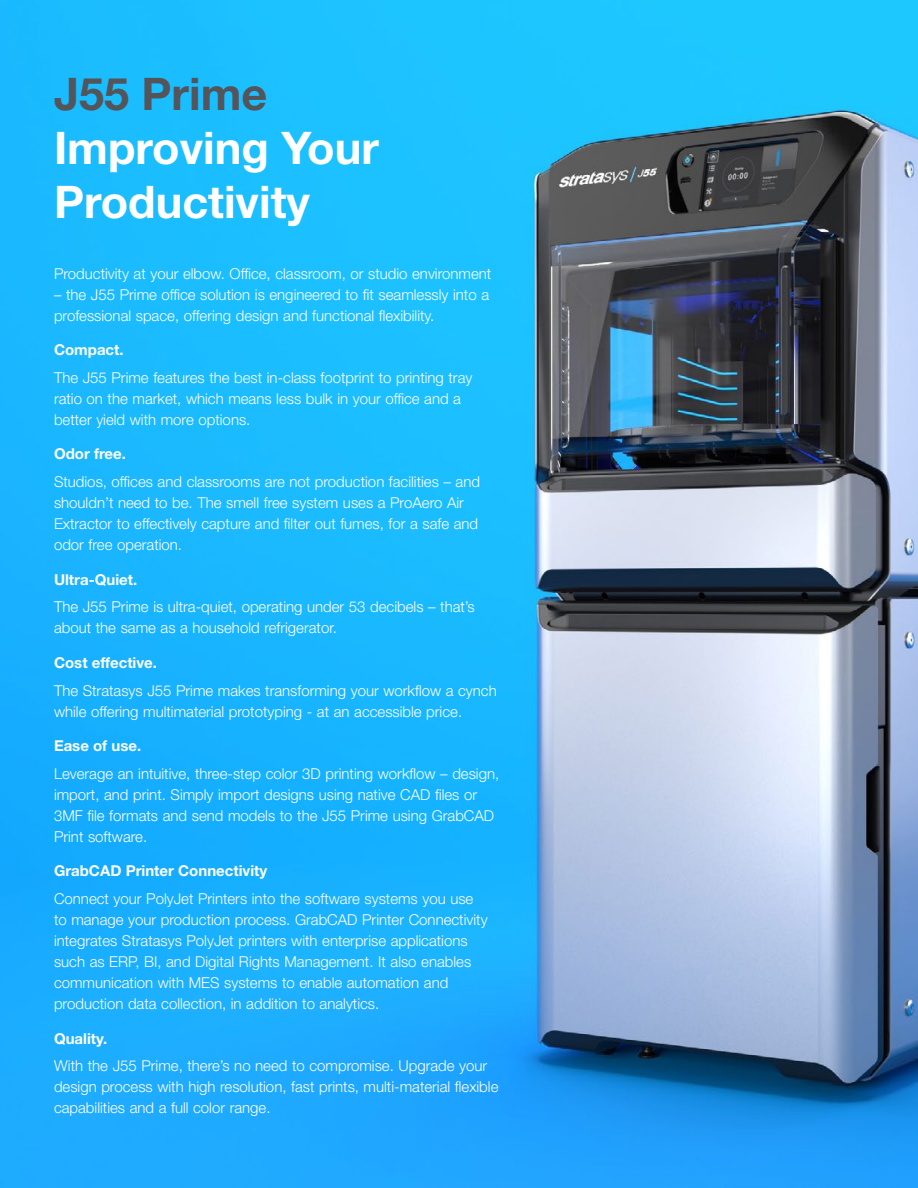
<style>
.page{position:relative;width:918px;height:1188px;background:#fff}
.page>*{position:absolute;margin:0;border:0;box-sizing:border-box;transform-origin:0 0}
.t1{font:700 45px/54px "Helvetica Neue LT Std";color:#fff}
.t2{font:700 45px "Helvetica Neue LT Std";color:#54555a}
.t3{font:300 15px/21px "Helvetica Neue LT Std";color:#fff}
.t4{font:700 15px "Helvetica Neue LT Std";color:#fff}
</style>
<div class="page">
<img style="left:0;top:0;width:918px;height:1188px">
<h1 class="t2" style="left:54px;top:66px;width:215px">J55 Prime</h1>
<h1 class="t1" style="left:54px;top:120px;width:326px">Improving Your<br>Productivity</h1>
<p class="t3" style="left:54px;top:262px;width:439px">Productivity at your elbow. Office, classroom, or studio environment</p>
<p class="t3" style="left:54px;top:283px;width:437px">– the J55 Prime office solution is engineered to fit seamlessly into a professional space, offering design and functional flexibility.</p>
<p class="t4" style="left:54px;top:340px;width:71px">Compact.</p>
<p class="t3" style="left:54px;top:367px;width:420px">The J55 Prime features the best in-class footprint to printing tray ratio on the market, which means less bulk in your office and a better yield with more options.</p>
<p class="t4" style="left:54px;top:445px;width:73px">Odor free.</p>
<p class="t3" style="left:54px;top:471px;width:428px">Studios, offices and classrooms are not production facilities – and shouldn’t need to be. The smell free system uses a ProAero Air Extractor to effectively capture and filter out fumes, for a safe and odor free operation.</p>
<p class="t4" style="left:54px;top:570px;width:85px">Ultra-Quiet.</p>
<p class="t3" style="left:54px;top:596px;width:422px">The J55 Prime is ultra-quiet, operating under 53 decibels – that’s about the same as a household refrigerator.</p>
<p class="t4" style="left:54px;top:653px;width:105px">Cost effective.</p>
<p class="t3" style="left:54px;top:679px;width:444px">The Stratasys J55 Prime makes transforming your workflow a cynch while offering multimaterial prototyping - at an accessible price.</p>
<p class="t4" style="left:54px;top:736px;width:89px">Ease of use.</p>
<p class="t3" style="left:54px;top:763px;width:447px">Leverage an intuitive, three-step color 3D printing workflow – design, import, and print. Simply import designs using native CAD files or 3MF file formats and send models to the J55 Prime using GrabCAD Print software.</p>
<p class="t4" style="left:54px;top:862px;width:215px">GrabCAD Printer Connectivity</p>
<p class="t3" style="left:54px;top:888px;width:435px">Connect your PolyJet Printers into the software systems you use to manage your production process. GrabCAD Printer Connectivity integrates Stratasys PolyJet printers with enterprise applications such as ERP, BI, and Digital Rights Management. It also enables communication with MES systems to enable automation and production data collection, in addition to analytics.</p>
<p class="t4" style="left:54px;top:1029px;width:55px">Quality.</p>
<p class="t3" style="left:54px;top:1055px;width:446px">With the J55 Prime, there’s no need to compromise. Upgrade your design process with high resolution, fast prints, multi-material flexible capabilities and a full color range.</p>
</div>
